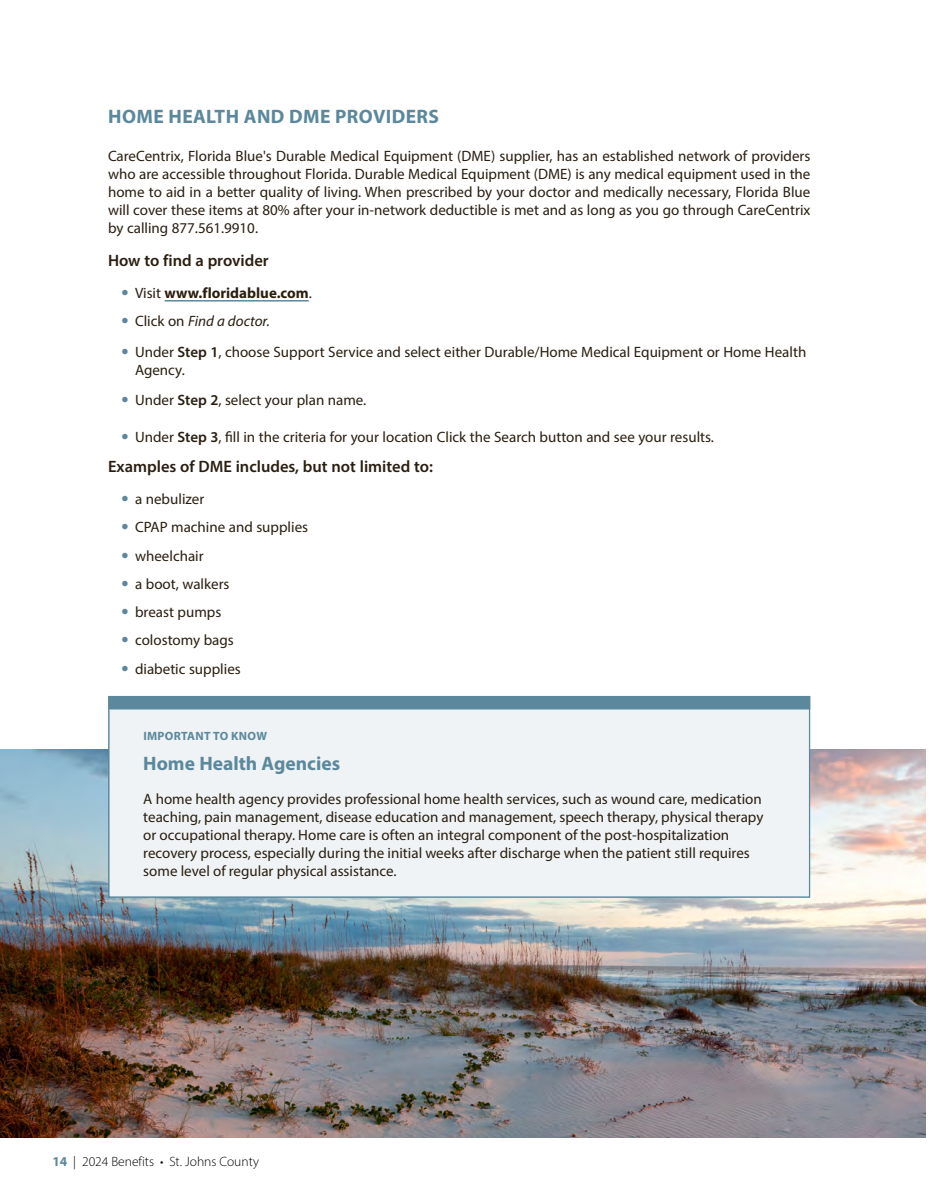
<style>
.page{position:relative;width:932px;height:1202px;background:#fff}
.page>*{position:absolute;margin:0;border:0;box-sizing:border-box;transform-origin:0 0}
.t1{font:700 19.5px "Myriad Pro";letter-spacing:.015em;color:#5b889c}
.t2{font:600 16.5px "Myriad Pro";color:#2a1e10}
.t3{font:15px/18px "Myriad Pro";color:#2a1e10}
.t4{font:700 15px "Myriad Pro";color:#2a1e10}
.t5{font:italic 15px "Myriad Pro";color:#2a1e10}
.t6{font:300 13.5px "Myriad Pro";color:#000}
.t7{font:700 12px "Myriad Pro";letter-spacing:.025em;color:#5b889c}
.s1{font-size:21px;color:#5b889c}
.s2{font-weight:400}
.s3{font-weight:700;font-style:normal;font-size:21px;color:#5b889c}
.s4{font-style:normal}
.s5{font-weight:700;font-size:21px;color:#5b889c}
.s6{font-weight:600}
.s7{font-weight:700;color:#5b889c}
</style>
<div class="page">
<img style="left:0;top:749px;width:925px;height:388px">
<hr style="left:165px;top:300px;width:144px;height:1px;background:#5b889c">
<svg style="left:93px;top:695px;width:729px;height:203px;fill:#eff3f5"></svg>
<h1 class="t1" style="left:108px;top:103px;width:332px">HOME HEALTH AND DME PROVIDERS</h1>
<p class="t3" style="left:108px;top:147px;width:704px;text-align:justify">CareCentrix, Florida Blue's Durable Medical Equipment (DME) supplier, has an established network of providers who are accessible throughout Florida. Durable Medical Equipment (DME) is any medical equipment used in the home to aid in a better quality of living. When prescribed by your doctor and medically necessary, Florida Blue will cover these items at 80% after your in-network deductible is met and as long as you go through CareCentrix by calling 877.561.9910.</p>
<p class="t2" style="left:108px;top:250px;width:162px">How to find a provider</p>
<p class="t4" style="left:122px;top:283px;width:192px"><span class="s1">•</span> <span class="s2">Visit</span> www.floridablue.com<span class="s2">.</span></p>
<p class="t5" style="left:122px;top:312px;width:150px"><span class="s3">•</span> <span class="s4">Click on</span> Find a doctor.</p>
<p class="t3" style="left:135px;top:342px;width:672px;text-indent:-14px"><span class="s5">•</span> Under <span class="s6">Step 1</span>, choose Support Service and select either Durable/Home Medical Equipment or Home Health<br>Agency.</p>
<p class="t3" style="left:122px;top:391px;width:246px"><span class="s5">•</span> Under <span class="s6">Step 2</span>, select your plan name.</p>
<p class="t3" style="left:122px;top:428px;width:594px"><span class="s5">•</span> Under <span class="s6">Step 3</span>, fill in the criteria for your location Click the Search button and see your results.</p>
<p class="t2" style="left:108px;top:456px;width:326px">Examples of DME includes, but not limited to:</p>
<p class="t3" style="left:122px;top:490px;width:84px"><span class="s5">•</span> a nebulizer</p>
<p class="t3" style="left:122px;top:518px;width:188px"><span class="s5">•</span> CPAP machine and supplies</p>
<p class="t3" style="left:122px;top:546px;width:84px"><span class="s5">•</span> wheelchair</p>
<p class="t3" style="left:122px;top:574px;width:109px"><span class="s5">•</span> a boot, walkers</p>
<p class="t3" style="left:122px;top:603px;width:101px"><span class="s5">•</span> breast pumps</p>
<p class="t3" style="left:122px;top:631px;width:114px"><span class="s5">•</span> colostomy bags</p>
<p class="t3" style="left:122px;top:659px;width:121px"><span class="s5">•</span> diabetic supplies</p>
<p class="t7" style="left:143px;top:728px;width:125px">IMPORTANT TO KNOW</p>
<h1 class="t1" style="left:143px;top:751px;width:198px">Home Health Agencies</h1>
<p class="t3" style="left:143px;top:790px;width:621px">A home health agency provides professional home health services, such as wound care, medication teaching, pain management, disease education and management, speech therapy, physical therapy or occupational therapy. Home care is often an integral component of the post-hospitalization recovery process, especially during the initial weeks after discharge when the patient still requires some level of regular physical assistance.</p>
<p class="t6" style="left:52px;top:1153px;width:208px"><span class="s7">14</span> | 2024 Benefits • St. Johns County</p>
</div>
